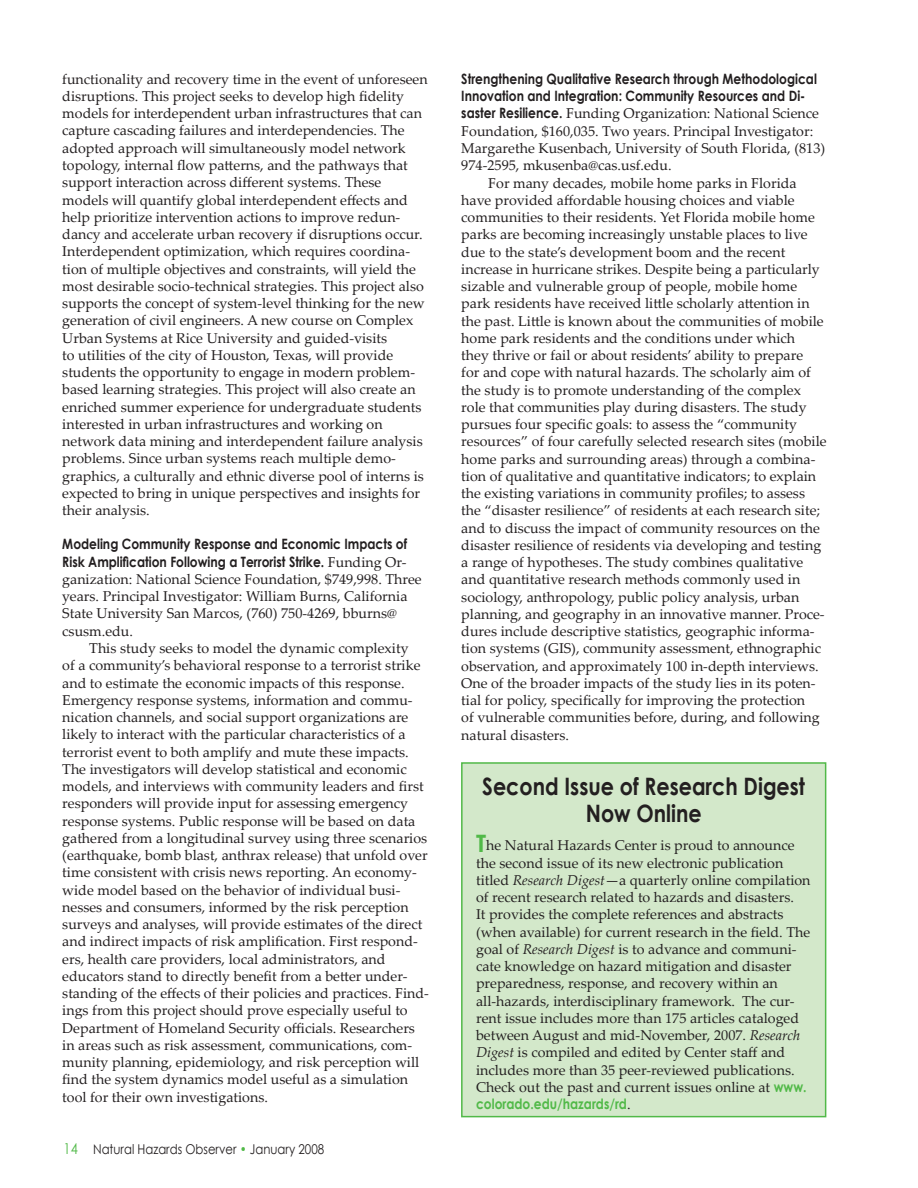
<style>
.page{position:relative;width:918px;height:1188px;background:#fff}
.page>*{position:absolute;margin:0;border:0;box-sizing:border-box;transform-origin:0 0}
.t1{font:700 24px/27px "Century Gothic";color:#231f20;text-align:center;scale:.86 1}
.t2{font:14.25px/17.2px "Palatino Linotype";color:#231f20}
.t3{font:700 14.25px/17.2px "Century Gothic";color:#231f20;scale:.86 1}
.t4{font:700 14.25px "Century Gothic";color:#51b948;scale:.86 1}
.t5{font:13.5px "Century Gothic";color:#231f20;scale:.86 1}
.s1{font-family:"Palatino Linotype";font-weight:400}
.s2{font-size:15px;color:#51b948}
.s3{color:#51b948}
.s4{font-family:"Century Gothic";font-weight:700}
.s5{font-family:"Century Gothic";font-weight:700;font-size:24px;color:#51b948}
.s6{font-style:italic}
.s7{font-family:"Century Gothic";font-weight:700;color:#51b948}
.s8{font-family:"Palatino Linotype";font-weight:400;color:#231f20}
</style>
<div class="page">
<div style="left:462px;top:763px;width:364px;height:354px;background:#d3e8ca"></div>
<div style="left:461px;top:762px;width:365px;height:355px;border:2px solid #51b948"></div>
<p class="t2" style="left:62px;top:70px;width:367px">functionality and recovery time in the event of unforeseen disruptions. This project seeks to develop high fidelity models for interdependent urban infrastructures that can capture cascading failures and interdependencies. The adopted approach will simultaneously model network topology, internal flow patterns, and the pathways that support interaction across different systems. These models will quantify global interdependent effects and help prioritize intervention actions to improve redun&shy;dancy and accelerate urban recovery if disruptions occur.<br>Interdependent optimization, which requires coordina&shy;tion of multiple objectives and constraints, will yield the most desirable socio-technical strategies. This project also supports the concept of system-level thinking for the new generation of civil engineers. A new course on Complex Urban Systems at Rice University and guided-visits<br>to utilities of the city of Houston, Texas, will provide students the opportunity to engage in modern problem&shy;based learning strategies. This project will also create an enriched summer experience for undergraduate students interested in urban infrastructures and working on network data mining and interdependent failure analysis problems. Since urban systems reach multiple demo&shy;graphics, a culturally and ethnic diverse pool of interns is expected to bring in unique perspectives and insights for their analysis.</p>
<p class="t3" style="left:62px;top:535px;width:402px">Modeling Community Response and Economic Impacts of<br>Risk Amplification Following a Terrorist Strike. <span class="s1">Funding Or-</span></p>
<p class="t2" style="left:62px;top:570px;width:361px">ganization: National Science Foundation, $749,998. Three years. Principal Investigator: William Burns, California State University San Marcos, (760) 750-4269, bburns@ csusm.edu.</p>
<p class="t2" style="left:62px;top:639px;width:368px;text-indent:27px">This study seeks to model the dynamic complexity<br>of a community’s behavioral response to a terrorist strike and to estimate the economic impacts of this response.<br>Emergency response systems, information and commu&shy;nication channels, and social support organizations are likely to interact with the particular characteristics of a terrorist event to both amplify and mute these impacts.<br>The investigators will develop statistical and economic models, and interviews with community leaders and first responders will provide input for assessing emergency response systems. Public response will be based on data gathered from a longitudinal survey using three scenarios (earthquake, bomb blast, anthrax release) that unfold over time consistent with crisis news reporting. An economy&shy;wide model based on the behavior of individual busi&shy;nesses and consumers, informed by the risk perception surveys and analyses, will provide estimates of the direct and indirect impacts of risk amplification. First respond&shy;ers, health care providers, local administrators, and educators stand to directly benefit from a better under&shy;standing of the effects of their policies and practices. Find&shy;ings from this project should prove especially useful to Department of Homeland Security officials. Researchers in areas such as risk assessment, communications, com&shy;munity planning, epidemiology, and risk perception will find the system dynamics model useful as a simulation tool for their own investigations.</p>
<p class="t5" style="left:64px;top:1140px;width:305px"><span class="s2">14</span> Natural Hazards Observer <span class="s3">•</span> January 2008</p>
<p class="t3" style="left:461px;top:70px;width:415px">Strengthening Qualitative Research through Methodological<br>Innovation and Integration: Community Resources and Di-</p>
<p class="t2" style="left:461px;top:104px;width:359px"><span class="s4">saster Resilience.</span> Funding Organization: National Science</p>
<p class="t2" style="left:461px;top:122px;width:353px">Foundation, $160,035. Two years. Principal Investigator:</p>
<p class="t2" style="left:461px;top:139px;width:365px">Margarethe Kusenbach, University of South Florida, (813)</p>
<p class="t2" style="left:461px;top:156px;width:212px">974-2595, mkusenba@cas.usf.edu.</p>
<p class="t2" style="left:488px;top:173px;width:310px">For many decades, mobile home parks in Florida</p>
<p class="t2" style="left:461px;top:191px;width:335px">have provided affordable housing choices and viable</p>
<p class="t2" style="left:461px;top:208px;width:355px">communities to their residents. Yet Florida mobile home</p>
<p class="t2" style="left:461px;top:225px;width:348px">parks are becoming increasingly unstable places to live</p>
<p class="t2" style="left:461px;top:243px;width:326px">due to the state’s development boom and the recent</p>
<p class="t2" style="left:461px;top:260px;width:360px">increase in hurricane strikes. Despite being a particularly</p>
<p class="t2" style="left:461px;top:277px;width:338px">sizable and vulnerable group of people, mobile home</p>
<p class="t2" style="left:461px;top:294px;width:350px">park residents have received little scholarly attention in</p>
<p class="t2" style="left:461px;top:312px;width:364px">the past. Little is known about the communities of mobile</p>
<p class="t2" style="left:461px;top:329px;width:335px">home park residents and the conditions under which</p>
<p class="t2" style="left:461px;top:346px;width:343px">they thrive or fail or about residents’ ability to prepare</p>
<p class="t2" style="left:461px;top:363px;width:351px">for and cope with natural hazards. The scholarly aim of</p>
<p class="t2" style="left:461px;top:381px;width:341px">the study is to promote understanding of the complex</p>
<p class="t2" style="left:461px;top:398px;width:347px">role that communities play during disasters. The study</p>
<p class="t2" style="left:461px;top:415px;width:337px">pursues four specific goals: to assess the “community</p>
<p class="t2" style="left:461px;top:432px;width:367px">resources” of four carefully selected research sites (mobile</p>
<p class="t2" style="left:461px;top:450px;width:356px">home parks and surrounding areas) through a combina-</p>
<p class="t2" style="left:461px;top:467px;width:356px">tion of qualitative and quantitative indicators; to explain</p>
<p class="t2" style="left:461px;top:484px;width:345px">the existing variations in community profiles; to assess</p>
<p class="t2" style="left:461px;top:501px;width:360px">the “disaster resilience” of residents at each research site;</p>
<p class="t2" style="left:461px;top:519px;width:360px">and to discuss the impact of community resources on the</p>
<p class="t2" style="left:461px;top:536px;width:361px">disaster resilience of residents via developing and testing</p>
<p class="t2" style="left:461px;top:553px;width:344px">a range of hypotheses. The study combines qualitative</p>
<p class="t2" style="left:461px;top:570px;width:341px">and quantitative research methods commonly used in</p>
<p class="t2" style="left:461px;top:588px;width:340px">sociology, anthropology, public policy analysis, urban</p>
<p class="t2" style="left:461px;top:605px;width:365px">planning, and geography in an innovative manner. Proce-</p>
<p class="t2" style="left:461px;top:622px;width:355px">dures include descriptive statistics, geographic informa-</p>
<p class="t2" style="left:461px;top:639px;width:361px">tion systems (GIS), community assessment, ethnographic</p>
<p class="t2" style="left:461px;top:657px;width:359px">observation, and approximately 100 in-depth interviews.</p>
<p class="t2" style="left:461px;top:674px;width:356px">One of the broader impacts of the study lies in its poten-</p>
<p class="t2" style="left:461px;top:691px;width:345px">tial for policy, specifically for improving the protection</p>
<p class="t2" style="left:461px;top:708px;width:360px">of vulnerable communities before, during, and following</p>
<p class="t2" style="left:461px;top:726px;width:109px">natural disasters.</p>
<h1 class="t1" style="left:482px;top:772px;width:377px">Second Issue of Research Digest<br>Now Online</h1>
<p class="t2" style="left:476px;top:836px;width:336px"><span class="s5">T</span>he Natural Hazards Center is proud to announce the second issue of its new electronic publication titled <span class="s6">Research Digest</span>—a quarterly online compilation of recent research related to hazards and disasters.<br>It provides the complete references and abstracts (when available) for current research in the field. The goal of <span class="s6">Research Digest</span> is to advance and communi&shy;cate knowledge on hazard mitigation and disaster preparedness, response, and recovery within an all-hazards, interdisciplinary framework. The cur&shy;rent issue includes more than 175 articles cataloged between August and mid-November, 2007. <span class="s6">Research Digest</span> is compiled and edited by Center staff and includes more than 35 peer-reviewed publications.<br>Check out the past and current issues online at <span class="s7">www.</span></p>
<p class="t4" style="left:476px;top:1093px;width:181px">colorado.edu/hazards/rd<span class="s8">.</span></p>
</div>
